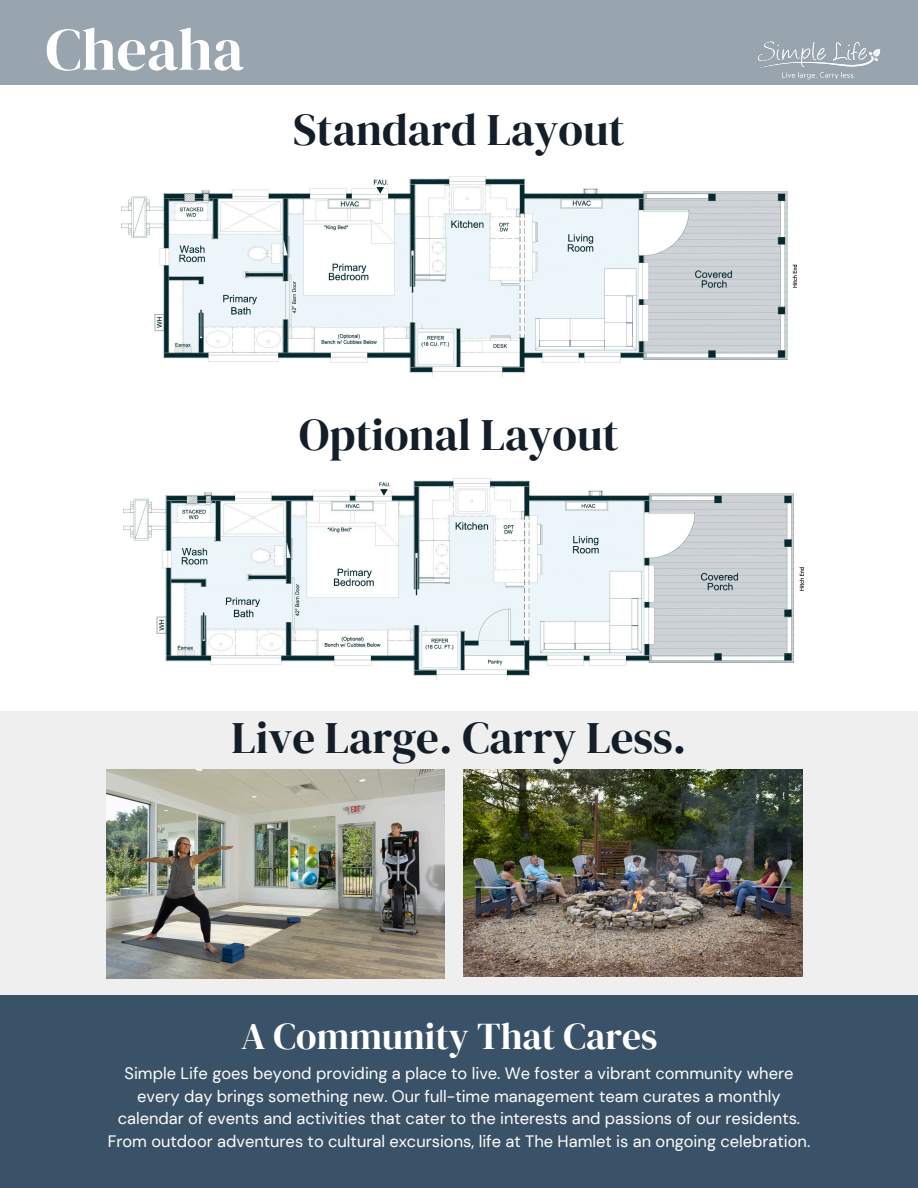
<style>
.page{position:relative;width:918px;height:1188px;background:#fff}
.page>*{position:absolute;margin:0;border:0;box-sizing:border-box;transform-origin:0 0}
.t1{font:60px "DM Serif Display";color:#fff}
.t2{font:45px "DM Serif Display";color:#131e29}
.t3{font:37.5px "DM Serif Display";color:#fff}
.t4{font:16.5px/22.5px "DM Sans";color:#fff;text-align:center}
</style>
<div class="page">
<div style="left:0;top:0;width:918px;height:84px;background:#98a4ae"></div>
<img style="left:749px;top:41px;width:138px;height:44px">
<div style="left:0;top:711px;width:918px;height:311px;background:#efefef"></div>
<div style="left:0;top:995px;width:918px;height:193px;background:#3a5267"></div>
<img style="left:106px;top:770px;width:339px;height:208px">
<img style="left:464px;top:770px;width:338px;height:207px">
<img style="left:121px;top:176px;width:675px;height:201px">
<img style="left:124px;top:478px;width:679px;height:201px">
<p class="t1" style="left:45px;top:8px;width:200px">Cheaha</p>
<h3 class="t2" style="left:293px;top:98px;width:333px">Standard Layout</h3>
<p class="t2" style="left:299px;top:403px;width:321px">Optional Layout</p>
<p class="t2" style="left:232px;top:706px;width:456px">Live Large. Carry Less.</p>
<p class="t3" style="left:241px;top:1011px;width:418px">A Community That Cares</p>
<p class="t4" style="left:108px;top:1063px;width:704px">Simple Life goes beyond providing a place to live. We foster a vibrant community where every day brings something new. Our full-time management team curates a monthly calendar of events and activities that cater to the interests and passions of our residents.<br>From outdoor adventures to cultural excursions, life at The Hamlet is an ongoing celebration.</p>
</div>
